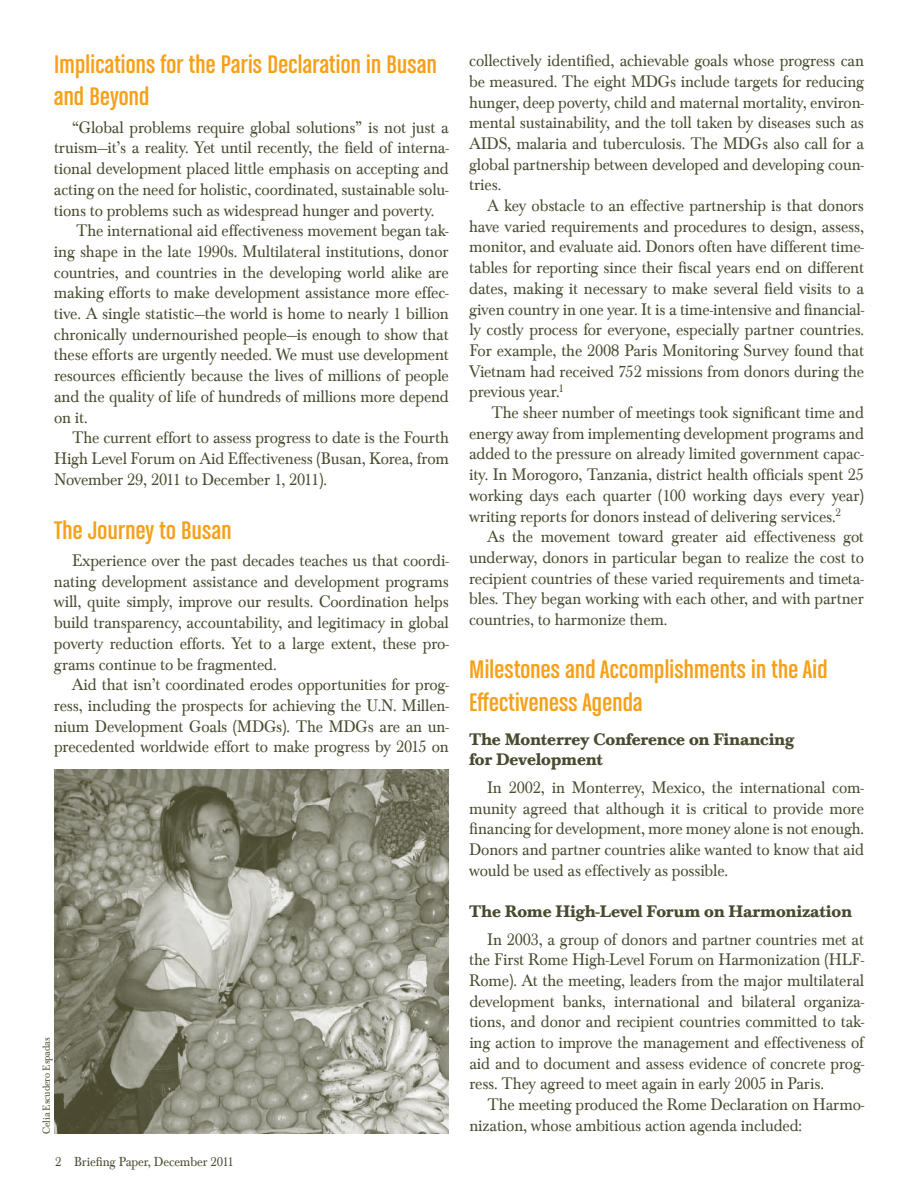
<style>
.page{position:relative;width:918px;height:1188px;background:#fff}
.page>*{position:absolute;margin:0;border:0;box-sizing:border-box;transform-origin:0 0}
.t1{font:27px/32.4px "Chalet Comprime Cologne Sixty";letter-spacing:.01em;color:#f6a01a;scale:1.1 1}
.t2{font:17.25px/20.7px "Baskerville Com";letter-spacing:-.01em;color:#4a4a30;text-align:justify;scale:.95 1}
.t3{font:700 17.25px/20.7px "Baskerville Com";letter-spacing:-.01em;color:#4a4a30;scale:.95 1}
.t4{font:13.5px "Baskerville Com";letter-spacing:-.01em;color:#4a4a30;scale:.95 1}
.t5{font:10.5px "Baskerville Com";letter-spacing:-.01em;color:#4a4a30;scale:.95 1}
</style>
<div class="page">
<img style="left:55px;top:770px;width:394px;height:364px">
<h1 class="t1" style="left:54px;top:48px;width:350px">Implications for the Paris Declaration in Busan and Beyond</h1>
<p class="t2" style="left:72px;top:117px;width:398px">“Global problems require global solutions” is not just a</p>
<p class="t2" style="left:54px;top:138px;width:417px">truism—it’s a reality. Yet until recently, the field of interna-</p>
<p class="t2" style="left:54px;top:158px;width:417px">tional development placed little emphasis on accepting and</p>
<p class="t2" style="left:54px;top:179px;width:417px">acting on the need for holistic, coordinated, sustainable solu-</p>
<p class="t2" style="left:54px;top:200px;width:402px">tions to problems such as widespread hunger and poverty.</p>
<p class="t2" style="left:76px;top:221px;width:394px">The international aid effectiveness movement began tak-</p>
<p class="t2" style="left:54px;top:241px;width:417px">ing shape in the late 1990s. Multilateral institutions, donor</p>
<p class="t2" style="left:54px;top:262px;width:417px">countries, and countries in the developing world alike are</p>
<p class="t2" style="left:54px;top:283px;width:417px">making efforts to make development assistance more effec-</p>
<p class="t2" style="left:54px;top:303px;width:417px">tive. A single statistic—the world is home to nearly 1 billion</p>
<p class="t2" style="left:54px;top:324px;width:417px">chronically undernourished people—is enough to show that</p>
<p class="t2" style="left:54px;top:345px;width:417px">these efforts are urgently needed. We must use development</p>
<p class="t2" style="left:54px;top:365px;width:417px">resources efficiently because the lives of millions of people</p>
<p class="t2" style="left:54px;top:386px;width:417px">and the quality of life of hundreds of millions more depend</p>
<p class="t2" style="left:54px;top:407px;width:37px">on it.</p>
<p class="t2" style="left:72px;top:428px;width:398px">The current effort to assess progress to date is the Fourth</p>
<p class="t2" style="left:54px;top:448px;width:417px">High Level Forum on Aid Effectiveness (Busan, Korea, from</p>
<p class="t2" style="left:54px;top:469px;width:289px">November 29, 2011 to December 1, 2011).</p>
<h1 class="t1" style="left:54px;top:513px;width:163px">The Journey to Busan</h1>
<p class="t2" style="left:54px;top:550px;width:417px;text-indent:18px">Experience over the past decades teaches us that coordi&shy;nating development assistance and development programs will, quite simply, improve our results. Coordination helps build transparency, accountability, and legitimacy in global poverty reduction efforts. Yet to a large extent, these pro&shy;grams continue to be fragmented.</p>
<p class="t2" style="left:54px;top:675px;width:417px;text-indent:18px">Aid that isn’t coordinated erodes opportunities for prog&shy;ress, including the prospects for achieving the U.N. Millen&shy;nium Development Goals (MDGs). The MDGs are an un&shy;precedented worldwide effort to make progress by 2015 on</p>
<p class="t5" style="left:40px;top:1134px;width:103px;rotate:-90deg">Celia Escudero Espadas</p>
<p class="t4" style="left:55px;top:1154px;width:190px">2 Briefing Paper, December 2011</p>
<p class="t2" style="left:469px;top:51px;width:417px">collectively identified, achievable goals whose progress can be measured. The eight MDGs include targets for reducing hunger, deep poverty, child and maternal mortality, environ&shy;mental sustainability, and the toll taken by diseases such as AIDS, malaria and tuberculosis. The MDGs also call for a global partnership between developed and developing coun&shy;tries.</p>
<p class="t2" style="left:469px;top:195px;width:417px;text-indent:18px">A key obstacle to an effective partnership is that donors have varied requirements and procedures to design, assess, monitor, and evaluate aid. Donors often have different time&shy;tables for reporting since their fiscal years end on different dates, making it necessary to make several field visits to a given country in one year. It is a time-intensive and financial&shy;ly costly process for everyone, especially partner countries.<br>For example, the 2008 Paris Monitoring Survey found that Vietnam had received 752 missions from donors during the previous year.<sup>1</sup></p>
<p class="t2" style="left:469px;top:402px;width:417px;text-indent:22px">The sheer number of meetings took significant time and energy away from implementing development programs and added to the pressure on already limited government capac&shy;ity. In Morogoro, Tanzania, district health officials spent 25 working days each quarter (100 working days every year) writing reports for donors instead of delivering services.<sup>2</sup></p>
<p class="t2" style="left:469px;top:527px;width:417px;text-indent:18px">As the movement toward greater aid effectiveness got underway, donors in particular began to realize the cost to recipient countries of these varied requirements and timeta&shy;bles. They began working with each other, and with partner countries, to harmonize them.</p>
<h1 class="t1" style="left:469px;top:653px;width:327px">Milestones and Accomplishments in the Aid<br>Effectiveness Agenda</h1>
<p class="t3" style="left:469px;top:729px;width:344px">The Monterrey Conference on Financing for Development</p>
<p class="t2" style="left:469px;top:777px;width:417px;text-indent:18px">In 2002, in Monterrey, Mexico, the international com&shy;munity agreed that although it is critical to provide more financing for development, more money alone is not enough.<br>Donors and partner countries alike wanted to know that aid would be used as effectively as possible.</p>
<p class="t3" style="left:469px;top:901px;width:404px">The Rome High-Level Forum on Harmonization</p>
<p class="t2" style="left:469px;top:929px;width:417px;text-indent:18px">In 2003, a group of donors and partner countries met at the First Rome High-Level Forum on Harmonization (HLF-Rome). At the meeting, leaders from the major multilateral development banks, international and bilateral organiza&shy;tions, and donor and recipient countries committed to tak&shy;ing action to improve the management and effectiveness of aid and to document and assess evidence of concrete prog&shy;ress. They agreed to meet again in early 2005 in Paris.</p>
<p class="t2" style="left:487px;top:1095px;width:398px">The meeting produced the Rome Declaration on Harmo-</p>
<p class="t2" style="left:469px;top:1115px;width:352px">nization, whose ambitious action agenda included:</p>
</div>
